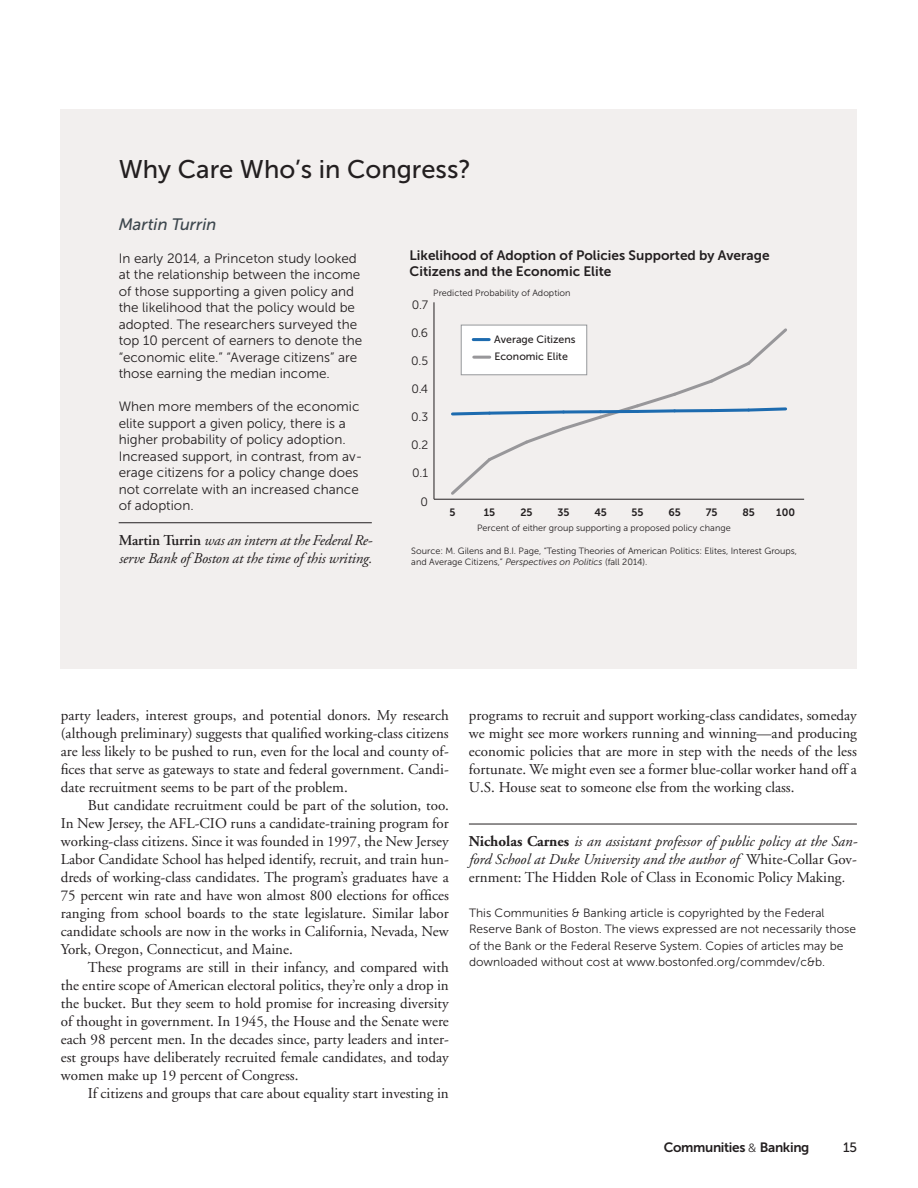
<style>
.page{position:relative;width:918px;height:1188px;background:#fff}
.page>*{position:absolute;margin:0;border:0;box-sizing:border-box;transform-origin:0 0}
.SIDEBAR-_A-head{font:25.5px "Museo Sans 500";color:#231f20}
.t1{font:italic 16.5px "Museo Sans 500";color:#3d474e}
.BODY-text{font:15px/18px "Adobe Garamond";color:#231f20;text-align:justify}
.AUTHOR-bio{font:italic 15px/18px "Adobe Garamond";letter-spacing:-.01em;color:#231f20;text-align:justify}
.t2{font:13.65px/16.4px "Museo Sans 700";color:#231f20}
.SIDEBAR-body_text{font:13.5px/16.5px "Museo Sans 300";color:#231f20}
.t3{font:13.5px "Museo Sans 700";letter-spacing:-.025em;color:#231f20}
.t4{font:13.5px "Museo Sans 500";color:#231f20}
.t5{font:12.15px "Museo Sans 300";color:#231f20}
.DISCLAIMER{font:12px/16.5px "Museo Sans 300";color:#231f20}
.t6{font:10.65px/17.5px "Museo Sans 500";color:#231f20}
.t7{font:10.65px "Museo Sans 700";color:#231f20}
.t8{font:9.15px/10.9px "Museo Sans 300";color:#231f20}
.s1{font-weight:600;font-style:normal}
.s2{font-style:italic}
.s3{font-weight:700;font-style:normal}
.s4{font-style:normal}
.s5{font-family:"Frutiger";font-weight:300;font-size:12px}
</style>
<div class="page">
<div style="left:61px;top:109px;width:796px;height:560px;background:#f2efee"></div>
<hr style="left:469px;top:824px;width:388px;height:1px;background:#231f20">
<hr style="left:119px;top:522px;width:253px;height:1px;background:#231f20">
<hr style="left:434px;top:499px;width:370px;height:1px;background:#231f20">
<hr style="left:434px;top:302px;width:1px;height:197px;background:#231f20">
<svg style="left:451px;top:326px;width:336px;height:169px"></svg>
<div style="left:461px;top:325px;width:126px;height:50px;background:#fff"></div>
<div style="left:461px;top:325px;width:126px;height:50px;border:1px solid #95979a"></div>
<hr style="left:473px;top:338px;width:16px;height:3px;background:#1d6baf">
<hr style="left:474px;top:356px;width:16px;height:3px;background:#98979a">
<p class="SIDEBAR-_A-head" style="left:119px;top:155px;width:354px">Why Care Who’s in Congress?</p>
<p class="t1" style="left:119px;top:215px;width:99px">Martin Turrin</p>
<p class="SIDEBAR-body_text" style="left:119px;top:250px;width:245px">In early 2014, a Princeton study looked at the relationship between the income of those supporting a given policy and the likelihood that the policy would be adopted. The researchers surveyed the top 10 percent of earners to denote the “economic elite.” “Average citizens” are those earning the median income.</p>
<p class="SIDEBAR-body_text" style="left:119px;top:398px;width:245px">When more members of the economic elite support a given policy, there is a higher probability of policy adoption.<br>Increased support, in contrast, from av&shy;erage citizens for a policy change does not correlate with an increased chance of adoption.</p>
<p class="AUTHOR-bio" style="left:119px;top:531px;width:255px"><span class="s1">Martin Turrin</span> was an intern at the Federal Re&shy;serve Bank of Boston at the time of this writing.</p>
<p class="t2" style="left:410px;top:247px;width:361px">Likelihood of Adoption of Policies Supported by Average<br>Citizens and the Economic Elite</p>
<p class="t8" style="left:433px;top:287px;width:139px">Predicted Probability of Adoption</p>
<p class="t5" style="left:412px;top:298px;width:18px">0.7</p>
<p class="t5" style="left:411px;top:326px;width:19px">0.6</p>
<p class="t5" style="left:411px;top:354px;width:19px">0.5</p>
<p class="t5" style="left:411px;top:382px;width:18px">0.4</p>
<p class="t5" style="left:411px;top:410px;width:19px">0.3</p>
<p class="t5" style="left:411px;top:439px;width:19px">0.2</p>
<p class="t5" style="left:412px;top:467px;width:17px">0.1</p>
<p class="t5" style="left:421px;top:495px;width:9px">0</p>
<p class="t6" style="left:494px;top:330px;width:83px">Average Citizens<br>Economic Elite</p>
<p class="t7" style="left:449px;top:507px;width:8px">5</p>
<p class="t7" style="left:484px;top:507px;width:13px">15</p>
<p class="t7" style="left:520px;top:507px;width:14px">25</p>
<p class="t7" style="left:557px;top:507px;width:14px">35</p>
<p class="t7" style="left:594px;top:507px;width:14px">45</p>
<p class="t7" style="left:632px;top:507px;width:14px">55</p>
<p class="t7" style="left:668px;top:507px;width:14px">65</p>
<p class="t7" style="left:706px;top:507px;width:13px">75</p>
<p class="t7" style="left:742px;top:507px;width:14px">85</p>
<p class="t7" style="left:776px;top:507px;width:20px">100</p>
<p class="t8" style="left:477px;top:523px;width:255px">Percent of either group supporting a proposed policy change</p>
<p class="t8" style="left:411px;top:546px;width:387px">Source: M. Gilens and B.I. Page, “Testing Theories of American Politics: Elites, Interest Groups, and Average Citizens,” <span class="s2">Perspectives on Politics</span> (fall 2014).</p>
<p class="BODY-text" style="left:61px;top:707px;width:390px">party leaders, interest groups, and potential donors. My research (although preliminary) suggests that qualified working-class citizens are less likely to be pushed to run, even for the local and county of&shy;fices that serve as gateways to state and federal government. Candi&shy;date recruitment seems to be part of the problem.</p>
<p class="BODY-text" style="left:61px;top:797px;width:390px;text-indent:27px">But candidate recruitment could be part of the solution, too.<br>In New Jersey, the AFL-CIO runs a candidate-training program for working-class citizens. Since it was founded in 1997, the New Jersey Labor Candidate School has helped identify, recruit, and train hun&shy;dreds of working-class candidates. The program’s graduates have a 75 percent win rate and have won almost 800 elections for offices ranging from school boards to the state legislature. Similar labor candidate schools are now in the works in California, Nevada, New York, Oregon, Connecticut, and Maine.</p>
<p class="BODY-text" style="left:61px;top:959px;width:390px;text-indent:27px">These programs are still in their infancy, and compared with the entire scope of American electoral politics, they’re only a drop in the bucket. But they seem to hold promise for increasing diversity of thought in government. In 1945, the House and the Senate were each 98 percent men. In the decades since, party leaders and inter&shy;est groups have deliberately recruited female candidates, and today women make up 19 percent of Congress.</p>
<p class="BODY-text" style="left:88px;top:1085px;width:362px">If citizens and groups that care about equality start investing in</p>
<p class="BODY-text" style="left:469px;top:707px;width:390px">programs to recruit and support working-class candidates, someday we might see more workers running and winning—and producing economic policies that are more in step with the needs of the less fortunate. We might even see a former blue-collar worker hand off a U.S. House seat to someone else from the working class.</p>
<p class="AUTHOR-bio" style="left:469px;top:833px;width:390px"><span class="s3">Nicholas Carnes</span> is an assistant professor of public policy at the San&shy;ford School at Duke University and the author of <span class="s4">White-Collar Gov&shy;ernment: The Hidden Role of Class in Economic Policy Making</span>.</p>
<p class="DISCLAIMER" style="left:469px;top:904px;width:388px">This Communities &amp; Banking article is copyrighted by the Federal Reserve Bank of Boston. The views expressed are not necessarily those of the Bank or the Federal Reserve System. Copies of articles may be downloaded without cost at www.bostonfed.org/commdev/c&amp;b.</p>
<p class="t3" style="left:664px;top:1140px;width:147px">Communities <span class="s5">&amp;</span> Banking</p>
<p class="t4" style="left:843px;top:1140px;width:16px">15</p>
</div>
